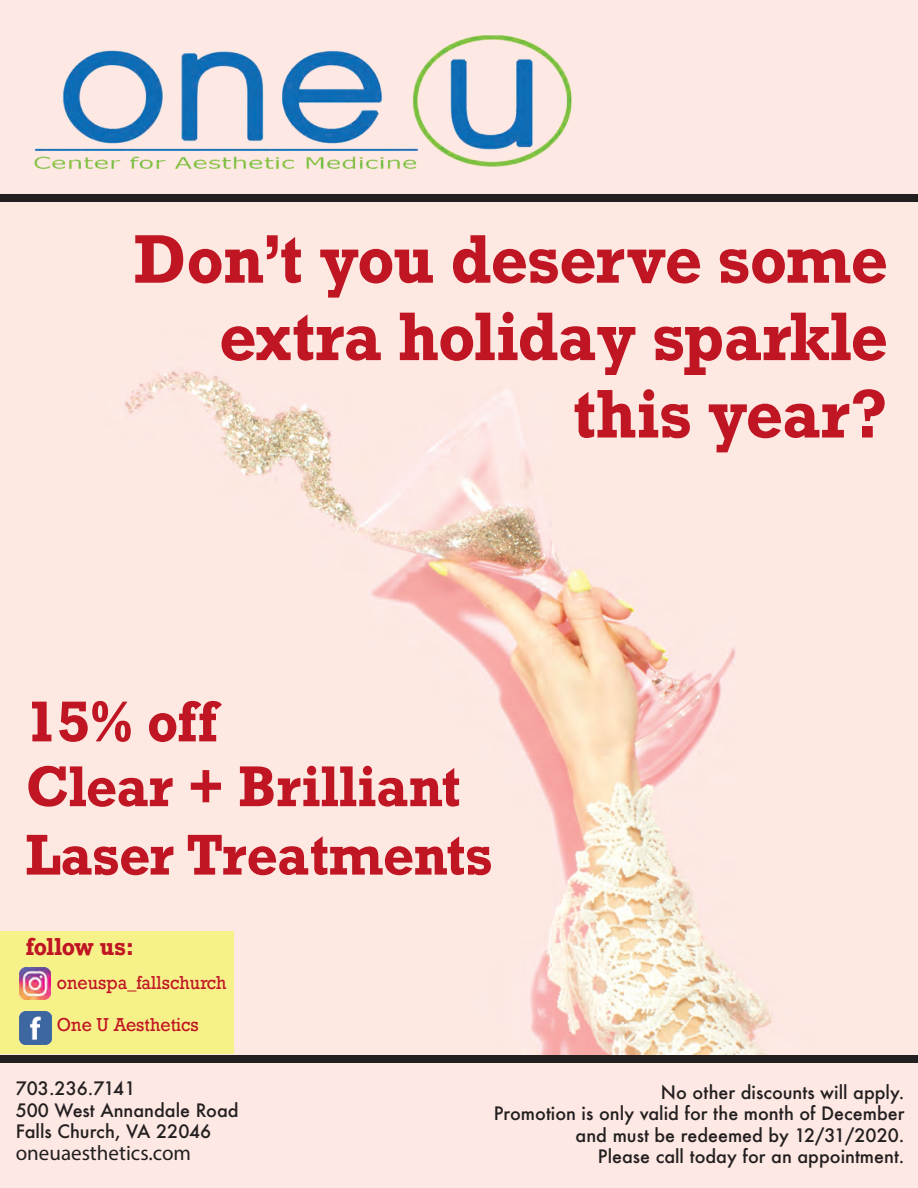
<style>
.page{position:relative;width:918px;height:1188px;background:#fde8e3}
.page>*{position:absolute;margin:0;border:0;box-sizing:border-box;transform-origin:0 0}
.t1{font:700 64.5px/77.4px "Rockwell";color:#c01522;text-align:right;scale:.94 1}
.t2{font:700 54px/66.6px "Rockwell";color:#c01522;scale:.94 1}
.t3{font:700 23.1px "Rockwell";letter-spacing:-.02em;color:#c01522;scale:.94 1}
.t4{font:21px "Myriad Pro";color:#231f20}
.t5{font:500 18px/21.6px "Futura";color:#231f20}
.t6{font:17.55px "Rockwell";color:#c01522;scale:.94 1}
</style>
<div class="page">
<img style="left:34px;top:35px;width:538px;height:134px">
<div style="left:0;top:195px;width:918px;height:8px;background:#231f20"></div>
<div style="left:0;top:1054px;width:918px;height:8px;background:#231f20"></div>
<img style="left:125px;top:371px;width:647px;height:683px">
<div style="left:0;top:931px;width:233px;height:123px;background:#f7f18a"></div>
<img style="left:19px;top:1012px;width:32px;height:32px">
<img style="left:20px;top:968px;width:31px;height:32px">
<h1 class="t1" style="left:134px;top:220px;width:803px">Don’t you deserve some extra holiday sparkle this year?</h1>
<h2 class="t2" style="left:26px;top:688px;width:498px">15% off<br>Clear + Brilliant<br>Laser Treatments</h2>
<p class="t3" style="left:26px;top:931px;width:116px">follow us:</p>
<p class="t6" style="left:57px;top:972px;width:182px">oneuspa_fallschurch</p>
<p class="t6" style="left:57px;top:1014px;width:153px">One U Aesthetics</p>
<p class="t5" style="left:16px;top:1078px;width:224px">703.236.7141<br>500 West Annandale Road<br>Falls Church, VA 22046</p>
<p class="t4" style="left:16px;top:1140px;width:177px">oneuaesthetics.com</p>
<p class="t5" style="left:494px;top:1081px;width:412px;text-align:right">No other discounts will apply.<br>Promotion is only valid for the month of December and must be redeemed by 12/31/2020.<br>Please call today for an appointment.</p>
</div>
